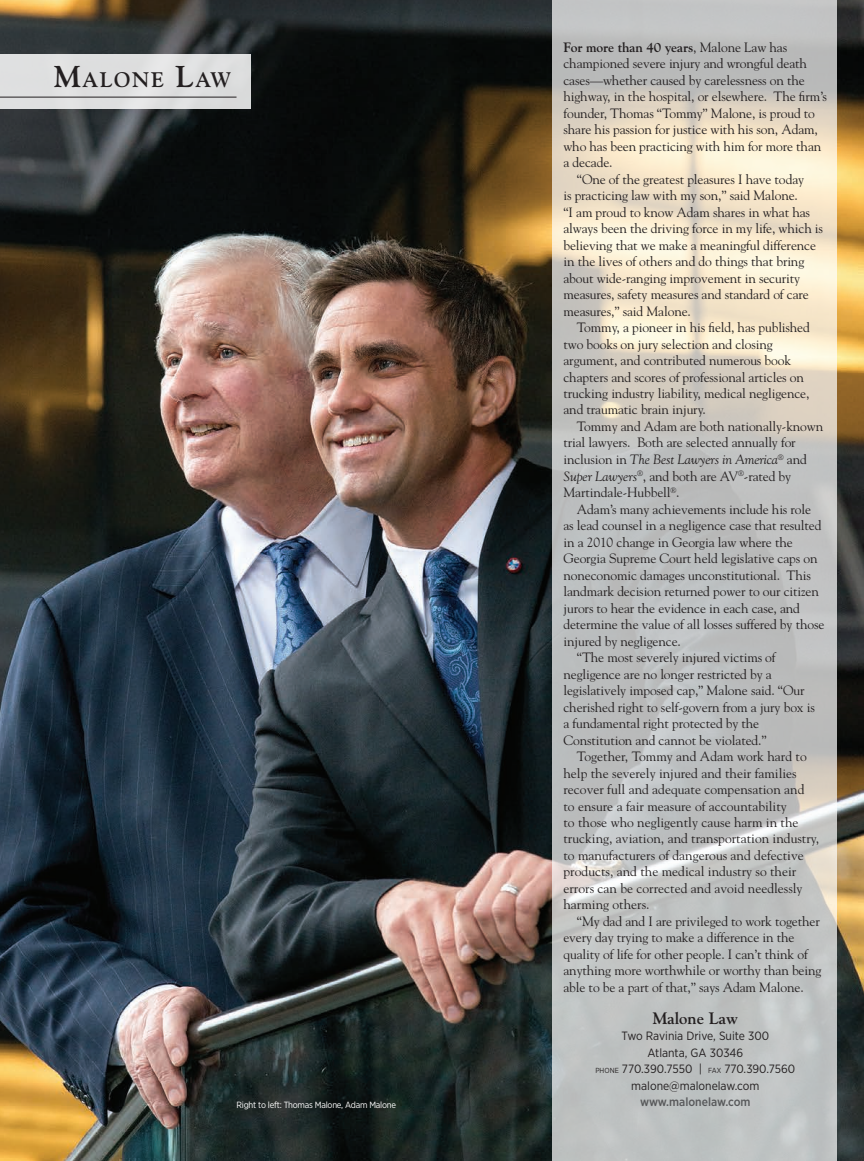
<style>
.page{position:relative;width:864px;height:1161px;background:#fff}
.page>*{position:absolute;margin:0;border:0;box-sizing:border-box;transform-origin:0 0}
.FP-Firm_Title{font:700 21px "Goudy";letter-spacing:.07em;color:#231f20}
.FP-Firm_Name{font:700 16.5px "Goudy";color:#231f20}
.FP-Text-Indent{font:13.5px/16.5px "Goudy";letter-spacing:-.01em;color:#231f20}
.FP-Address{font:12px/16.5px "Gotham Narrow";color:#231f20;text-align:center}
.FP-Firm_Name-2{font:12px/16.5px "Gotham Narrow";color:#231f20;text-align:center}
.FP-Website{font:500 12px "Gotham Narrow";color:#57585a}
.LawFirm_Name{font:9px "Gotham Narrow";letter-spacing:-.025em;color:#fff}
.s1{font-size:30px}
.s2{font-weight:700}
.s3{font-style:italic}
.s4{font-size:7.35px}
</style>
<div class="page">
<img style="left:0;top:0;width:864px;height:1161px">
<svg style="left:553px;top:0;width:284px;height:1161px;background:#cbc9c3"></svg>
<div style="left:0;top:54px;width:250px;height:55px;background:#dedfe0"></div>
<hr style="left:0;top:97px;width:237px;height:1px;background:#231f20">
<p class="FP-Firm_Title" style="left:54px;top:67px;width:179px"><span class="s1">M</span>ALONE <span class="s1">L</span>AW</p>
<p class="LawFirm_Name" style="left:237px;top:1099px;width:161px">Right to left: Thomas Malone, Adam Malone</p>
<p class="FP-Text-Indent" style="left:563px;top:38px;width:265px"><span class="s2">For more than 40 years</span>, Malone Law has championed severe injury and wrongful death cases—whether caused by carelessness on the highway, in the hospital, or elsewhere. The firm’s founder, Thomas “Tommy” Malone, is proud to share his passion for justice with his son, Adam, who has been practicing with him for more than a decade.</p>
<p class="FP-Text-Indent" style="left:563px;top:170px;width:261px;text-indent:14px">“One of the greatest pleasures I have today<br>is practicing law with my son,” said Malone.<br>“I am proud to know Adam shares in what has always been the driving force in my life, which is believing that we make a meaningful difference in the lives of others and do things that bring about wide-ranging improvement in security measures, safety measures and standard of care measures,” said Malone.</p>
<p class="FP-Text-Indent" style="left:563px;top:319px;width:248px;text-indent:14px">Tommy, a pioneer in his field, has published two books on jury selection and closing argument, and contributed numerous book chapters and scores of professional articles on trucking industry liability, medical negligence, and traumatic brain injury.</p>
<p class="FP-Text-Indent" style="left:563px;top:418px;width:261px;text-indent:14px">Tommy and Adam are both nationally-known trial lawyers. Both are selected annually for inclusion in <span class="s3">The Best Lawyers in America</span><sup>®</sup> and <span class="s3">Super Lawyers</span><sup>®</sup>, and both are AV<sup>®</sup>-rated by Martindale-Hubbell<sup>®</sup>.</p>
<p class="FP-Text-Indent" style="left:563px;top:500px;width:262px;text-indent:14px">Adam’s many achievements include his role as lead counsel in a negligence case that resulted in a 2010 change in Georgia law where the Georgia Supreme Court held legislative caps on noneconomic damages unconstitutional. This landmark decision returned power to our citizen jurors to hear the evidence in each case, and determine the value of all losses suffered by those injured by negligence.</p>
<p class="FP-Text-Indent" style="left:563px;top:649px;width:253px;text-indent:14px">“The most severely injured victims of negligence are no longer restricted by a legislatively imposed cap,” Malone said. “Our cherished right to self-govern from a jury box is a fundamental right protected by the Constitution and cannot be violated.”</p>
<p class="FP-Text-Indent" style="left:563px;top:748px;width:257px;text-indent:14px">Together, Tommy and Adam work hard to help the severely injured and their families recover full and adequate compensation and<br>to ensure a fair measure of accountability<br>to those who negligently cause harm in the trucking, aviation, and transportation industry, to manufacturers of dangerous and defective products, and the medical industry so their errors can be corrected and avoid needlessly harming others.</p>
<p class="FP-Text-Indent" style="left:563px;top:913px;width:260px;text-indent:14px">“My dad and I are privileged to work together every day trying to make a difference in the quality of life for other people. I can’t think of anything more worthwhile or worthy than being able to be a part of that,” says Adam Malone.</p>
<p class="FP-Firm_Name" style="left:653px;top:1008px;width:87px">Malone Law</p>
<p class="FP-Firm_Name-2" style="left:622px;top:1027px;width:149px">Two Ravinia Drive, Suite 300<br>Atlanta, GA 30346</p>
<p class="FP-Address" style="left:595px;top:1060px;width:201px"><span class="s4">PHONE</span> 770.390.7550 | <span class="s4">FAX</span> 770.390.7560 malone@malonelaw.com</p>
<p class="FP-Website" style="left:640px;top:1095px;width:112px">www.malonelaw.com</p>
</div>
